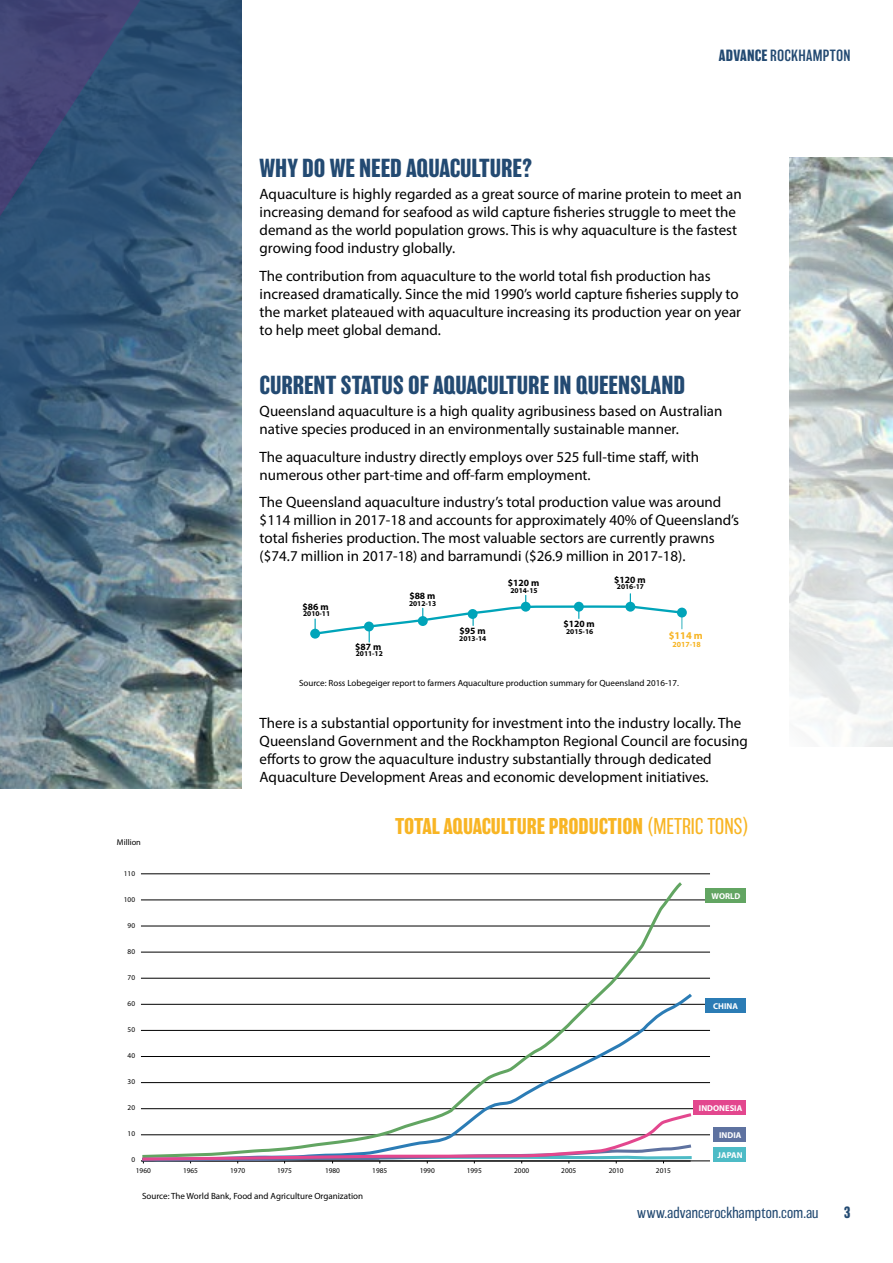
<style>
.page{position:relative;width:893px;height:1263px;background:#fff}
.page>*{position:absolute;margin:0;border:0;box-sizing:border-box;transform-origin:0 0}
.t1{font:700 24px "Balboa";color:#234a72}
.t2{font:700 21px "Balboa";color:#f8b524}
.t3{font:15px/18px "Myriad Pro";color:#000}
.t4{font:200 15px "Balboa";letter-spacing:.01em;color:#234a72}
.t5{font:300 15px "Balboa";letter-spacing:.02em;color:#234a72}
.t6{font:700 15px "Balboa";color:#234a72}
.t7{font:700 10.35px "Myriad Pro";color:#f7b423}
.t8{font:700 9.6px "Myriad Pro";color:#000}
.t9{font:9px "Myriad Pro";color:#000}
.t10{font:700 8.55px "Myriad Pro";color:#fff}
.t11{font:8.4px "Myriad Pro";color:#000}
.t12{font:700 7.8px "Myriad Pro";color:#f7b423}
.t13{font:7.35px "Myriad Pro";color:#000}
.t14{font:700 7.35px "Myriad Pro";color:#000}
.s1{font-weight:700}
.s2{font-weight:200}
</style>
<div class="page">
<img style="left:789px;top:157px;width:104px;height:589px">
<svg style="left:0;top:336px;width:242px;height:453px;background:#627b88"></svg>
<svg style="left:0;top:0;width:242px;height:336px;background:#375478"></svg>
<hr style="left:141px;top:873px;width:569px;height:1px;background:#000">
<hr style="left:141px;top:900px;width:569px;height:1px;background:#000">
<hr style="left:141px;top:926px;width:569px;height:1px;background:#000">
<hr style="left:141px;top:952px;width:569px;height:1px;background:#000">
<hr style="left:141px;top:978px;width:569px;height:1px;background:#000">
<hr style="left:141px;top:1004px;width:569px;height:1px;background:#000">
<hr style="left:141px;top:1030px;width:569px;height:1px;background:#000">
<hr style="left:141px;top:1056px;width:569px;height:1px;background:#000">
<hr style="left:141px;top:1082px;width:569px;height:1px;background:#000">
<hr style="left:141px;top:1134px;width:569px;height:1px;background:#000">
<hr style="left:141px;top:1160px;width:569px;height:1px;background:#000">
<svg style="left:141px;top:882px;width:544px;height:110px"></svg>
<svg style="left:140px;top:992px;width:554px;height:119px"></svg>
<svg style="left:141px;top:1111px;width:554px;height:52px"></svg>
<div style="left:705px;top:888px;width:41px;height:15px;background:#62a562"></div>
<div style="left:705px;top:998px;width:41px;height:15px;background:#2b7cb5"></div>
<div style="left:694px;top:1100px;width:52px;height:15px;background:#e3478e"></div>
<div style="left:714px;top:1127px;width:32px;height:15px;background:#5e72a0"></div>
<div style="left:714px;top:1147px;width:32px;height:15px;background:#4dbbc6"></div>
<div style="left:677px;top:608px;width:10px;height:9px;background:#00a4b9;border-radius:50%"></div>
<svg style="left:314px;top:594px;width:370px;height:48px"></svg>
<div style="left:310px;top:629px;width:10px;height:10px;background:#00a4b9;border-radius:50%"></div>
<p class="t5" style="left:719px;top:47px;width:133px"><span class="s1">ADVANCE</span> ROCKHAMPTON</p>
<h1 class="t1" style="left:260px;top:154px;width:275px">WHY DO WE NEED AQUACULTURE?</h1>
<p class="t3" style="left:260px;top:185px;width:484px">Aquaculture is highly regarded as a great source of marine protein to meet an increasing demand for seafood as wild capture fisheries struggle to meet the demand as the world population grows. This is why aquaculture is the fastest growing food industry globally.</p>
<p class="t3" style="left:260px;top:266px;width:483px">The contribution from aquaculture to the world total fish production has increased dramatically. Since the mid 1990’s world capture fisheries supply to the market plateaued with aquaculture increasing its production year on year to help meet global demand.</p>
<h1 class="t1" style="left:260px;top:371px;width:427px">CURRENT STATUS OF AQUACULTURE IN QUEENSLAND</h1>
<p class="t3" style="left:260px;top:402px;width:464px">Queensland aquaculture is a high quality agribusiness based on Australian native species produced in an environmentally sustainable manner.</p>
<p class="t3" style="left:260px;top:447px;width:441px">The aquaculture industry directly employs over 525 full-time staff, with numerous other part-time and off-farm employment.</p>
<p class="t3" style="left:260px;top:493px;width:481px">The Queensland aquaculture industry’s total production value was around $114 million in 2017-18 and accounts for approximately 40% of Queensland’s total fisheries production. The most valuable sectors are currently prawns ($74.7 million in 2017-18) and barramundi ($26.9 million in 2017-18).</p>
<p class="t8" style="left:303px;top:601px;width:28px">$86 m</p>
<p class="t14" style="left:303px;top:609px;width:29px">2010-11</p>
<p class="t8" style="left:355px;top:640px;width:28px">$87 m</p>
<p class="t14" style="left:356px;top:649px;width:29px">2011-12</p>
<p class="t8" style="left:409px;top:589px;width:28px">$88 m</p>
<p class="t14" style="left:409px;top:598px;width:29px">2012-13</p>
<p class="t8" style="left:460px;top:625px;width:28px">$95 m</p>
<p class="t14" style="left:459px;top:633px;width:29px">2013-14</p>
<p class="t8" style="left:508px;top:577px;width:33px">$120 m</p>
<p class="t14" style="left:510px;top:585px;width:29px">2014-15</p>
<p class="t8" style="left:563px;top:618px;width:33px">$120 m</p>
<p class="t14" style="left:566px;top:626px;width:29px">2015-16</p>
<p class="t8" style="left:614px;top:573px;width:33px">$120 m</p>
<p class="t14" style="left:617px;top:582px;width:29px">2016-17</p>
<p class="t7" style="left:669px;top:629px;width:36px">$114 m</p>
<p class="t12" style="left:672px;top:640px;width:30px">2017-18</p>
<p class="t9" style="left:299px;top:677px;width:381px">Source: Ross Lobegeiger report to farmers Aquaculture production summary for Queensland 2016-17.</p>
<p class="t3" style="left:260px;top:714px;width:490px">There is a substantial opportunity for investment into the industry locally. The Queensland Government and the Rockhampton Regional Council are focusing efforts to grow the aquaculture industry substantially through dedicated Aquaculture Development Areas and economic development initiatives.</p>
<p class="t11" style="left:117px;top:837px;width:25px">Million</p>
<p class="t13" style="left:124px;top:869px;width:13px">110</p>
<p class="t13" style="left:124px;top:895px;width:13px">100</p>
<p class="t13" style="left:128px;top:921px;width:9px">90</p>
<p class="t13" style="left:128px;top:947px;width:9px">80</p>
<p class="t13" style="left:128px;top:973px;width:9px">70</p>
<p class="t13" style="left:128px;top:999px;width:9px">60</p>
<p class="t13" style="left:128px;top:1025px;width:9px">50</p>
<p class="t13" style="left:128px;top:1051px;width:9px">40</p>
<p class="t13" style="left:128px;top:1077px;width:9px">30</p>
<p class="t13" style="left:128px;top:1103px;width:9px">20</p>
<p class="t13" style="left:128px;top:1129px;width:9px">10</p>
<p class="t13" style="left:131px;top:1155px;width:5px">0</p>
<h2 class="t2" style="left:395px;top:814px;width:356px">TOTAL AQUACULTURE PRODUCTION <span class="s2">(METRIC TONS)</span></h2>
<p class="t10" style="left:711px;top:890px;width:30px">WORLD</p>
<p class="t10" style="left:713px;top:1000px;width:26px">CHINA</p>
<p class="t10" style="left:699px;top:1102px;width:45px">INDONESIA</p>
<p class="t10" style="left:719px;top:1129px;width:24px">INDIA</p>
<p class="t10" style="left:718px;top:1149px;width:26px">JAPAN</p>
<p class="t13" style="left:136px;top:1166px;width:17px">1960</p>
<p class="t13" style="left:183px;top:1166px;width:17px">1965</p>
<p class="t13" style="left:230px;top:1166px;width:17px">1970</p>
<p class="t13" style="left:277px;top:1166px;width:17px">1975</p>
<p class="t13" style="left:325px;top:1166px;width:17px">1980</p>
<p class="t13" style="left:372px;top:1166px;width:17px">1985</p>
<p class="t13" style="left:420px;top:1166px;width:17px">1990</p>
<p class="t13" style="left:467px;top:1166px;width:17px">1995</p>
<p class="t13" style="left:514px;top:1166px;width:17px">2000</p>
<p class="t13" style="left:561px;top:1166px;width:17px">2005</p>
<p class="t13" style="left:609px;top:1166px;width:17px">2010</p>
<p class="t13" style="left:656px;top:1166px;width:17px">2015</p>
<p class="t9" style="left:142px;top:1190px;width:223px">Source: The World Bank, Food and Agriculture Organization</p>
<p class="t4" style="left:637px;top:1204px;width:183px">www.advancerockhampton.com.au</p>
<p class="t6" style="left:844px;top:1203px;width:8px">3</p>
</div>
